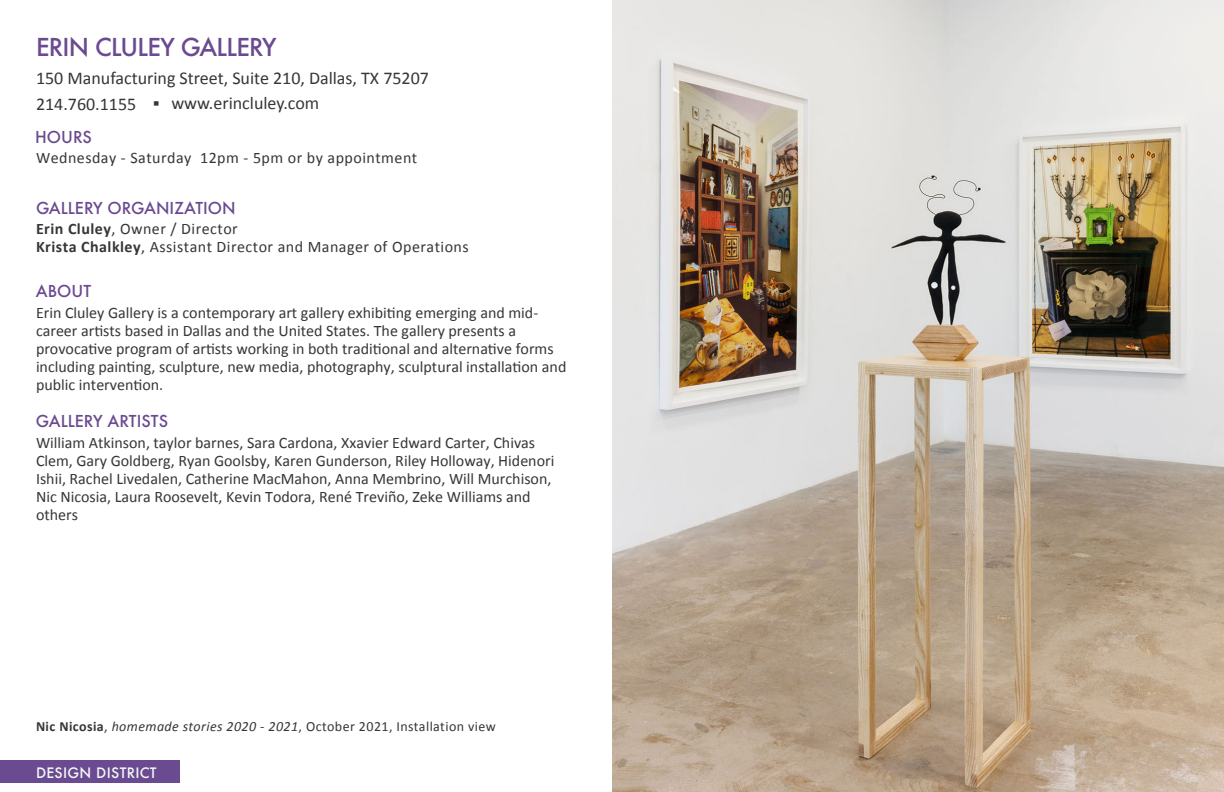
<style>
.page{position:relative;width:1224px;height:792px;background:#fff}
.page>*{position:absolute;margin:0;border:0;box-sizing:border-box;transform-origin:0 0}
.t1{font:500 24px "Futura";letter-spacing:-.03em;color:#6a4a90}
.t2{font:18px "Calibri";color:#353636}
.t3{font:16px/18px "Calibri";color:#353636}
.t4{font:16px/18px "Calibri";letter-spacing:.03em;color:#353636}
.t5{font:500 16px "Futura";color:#6a4a90}
.t6{font:14px "Calibri";letter-spacing:.03em;color:#353636}
.t7{font:500 14px "Futura";letter-spacing:.02em;color:#f5f7f7}
.s1{font-weight:700;font-size:20px}
.s2{font-weight:700}
.s3{font-style:italic}
</style>
<div class="page">
<img style="left:612px;top:0;width:612px;height:792px">
<div style="left:0;top:761px;width:180px;height:22px;background:#6a4a90"></div>
<h1 class="t1" style="left:36px;top:30px;width:242px">ERIN CLULEY GALLERY</h1>
<p class="t2" style="left:36px;top:65px;width:395px">150 Manufacturing Street, Suite 210, Dallas, TX 75207</p>
<p class="t2" style="left:36px;top:91px;width:102px">214.760.1155</p>
<p class="t5" style="left:35px;top:126px;width:58px">HOURS</p>
<p class="t2" style="left:153px;top:90px;width:168px"><span class="s1">▪</span> www.erincluley.com</p>
<p class="t4" style="left:36px;top:148px;width:383px">Wednesday - Saturday 12pm - 5pm or by appointment</p>
<p class="t5" style="left:36px;top:197px;width:201px">GALLERY ORGANIZATION</p>
<p class="t4" style="left:36px;top:219px;width:434px"><span class="s2">Erin Cluley</span>, Owner / Director<br><span class="s2">Krista Chalkley</span>, Assistant Director and Manager of Operations</p>
<p class="t5" style="left:36px;top:280px;width:57px">ABOUT</p>
<p class="t3" style="left:36px;top:304px;width:532px">Erin Cluley Gallery is a contemporary art gallery exhibiting emerging and mid&shy;career artists based in Dallas and the United States. The gallery presents a provocative program of artists working in both traditional and alternative forms including painting, sculpture, new media, photography, sculptural installation and public intervention.</p>
<p class="t5" style="left:36px;top:411px;width:134px">GALLERY ARTISTS</p>
<p class="t3" style="left:36px;top:433px;width:520px">William Atkinson, taylor barnes, Sara Cardona, Xxavier Edward Carter, Chivas Clem, Gary Goldberg, Ryan Goolsby, Karen Gunderson, Riley Holloway, Hidenori Ishii, Rachel Livedalen, Catherine MacMahon, Anna Membrino, Will Murchison, Nic Nicosia, Laura Roosevelt, Kevin Todora, René Treviño, Zeke Williams and others</p>
<p class="t6" style="left:36px;top:717px;width:461px"><span class="s2">Nic Nicosia</span>, <span class="s3">homemade stories 2020 - 2021</span>, October 2021, Installation view</p>
<p class="t7" style="left:36px;top:763px;width:122px">DESIGN DISTRICT</p>
</div>
